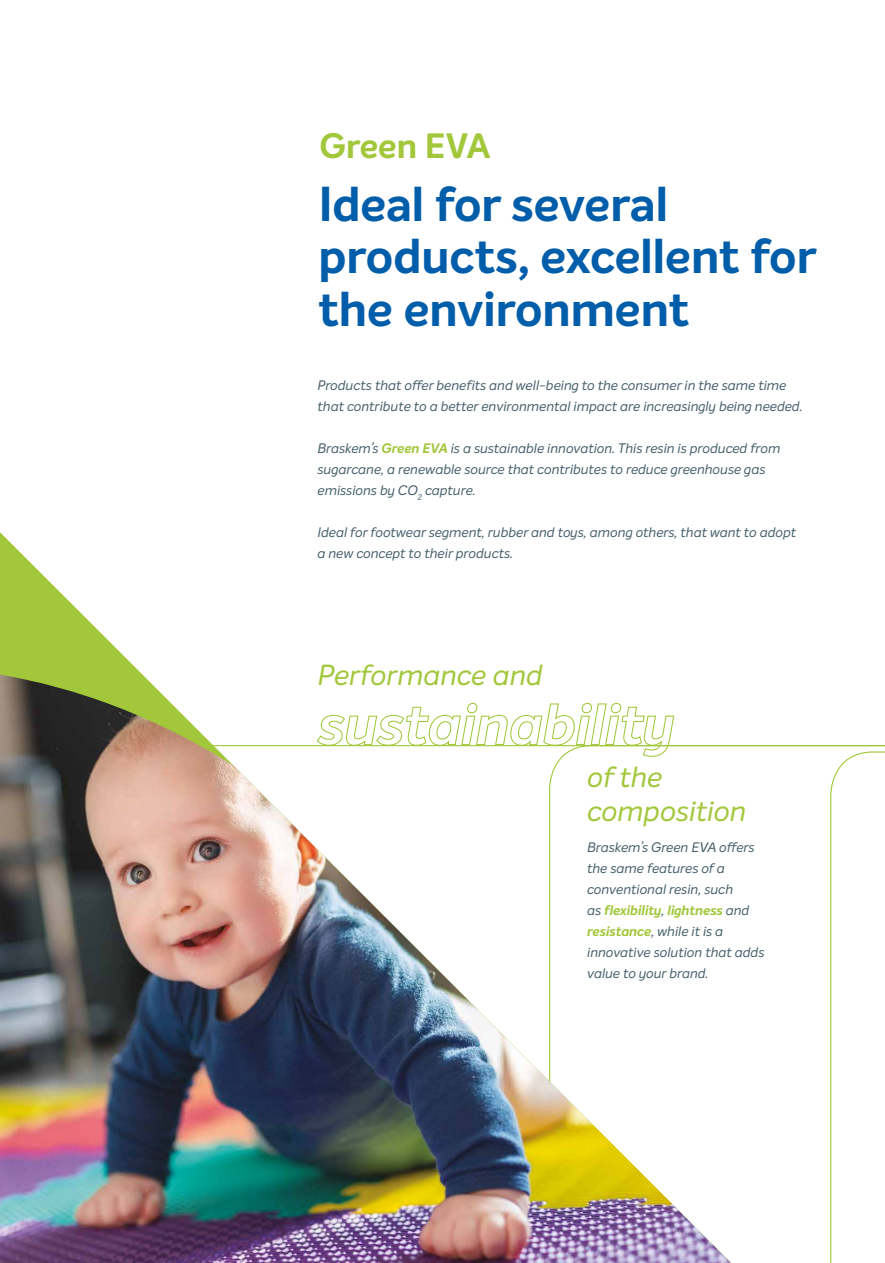
<style>
.page{position:relative;width:885px;height:1263px;background:#fff}
.page>*{position:absolute;margin:0;border:0;box-sizing:border-box;transform-origin:0 0}
.t1{font:700 48px/52.5px "Intelo";color:#005da9}
.t2{font:700 34.5px "Intelo";letter-spacing:-.005em;color:#a2c73a}
.t3{font:italic 28.5px/34.2px "Intelo";color:#a2c73a}
.t4{font:italic 13.5px/21px "Intelo";color:#46606c}
.s1{font-weight:700;color:#a2c73a}
</style>
<div class="page">
<svg style="left:731px;top:745px;width:153px;height:2px"></svg>
<svg style="left:830px;top:751px;width:54px;height:512px"></svg>
<svg style="left:0;top:532px;width:143px;height:143px"></svg>
<img style="left:0;top:675px;width:731px;height:588px">
<svg style="left:316px;top:702px;width:358px;height:55px"></svg>
<h2 class="t2" style="left:319px;top:124px;width:172px">Green EVA</h2>
<h1 class="t1" style="left:318px;top:179px;width:499px">Ideal for several products, excellent for the environment</h1>
<p class="t4" style="left:317px;top:375px;width:486px">Products that offer benefits and well-being to the consumer in the same time that contribute to a better environmental impact are increasingly being needed.</p>
<p class="t4" style="left:317px;top:438px;width:464px">Braskem’s <span class="s1">Green EVA</span> is a sustainable innovation. This resin is produced from sugarcane, a renewable source that contributes to reduce greenhouse gas emissions by CO<sub>2</sub> capture.</p>
<p class="t4" style="left:317px;top:522px;width:480px">Ideal for footwear segment, rubber and toys, among others, that want to adopt a new concept to their products.</p>
<h3 class="t3" style="left:317px;top:658px;width:226px">Performance and</h3>
<h3 class="t3" style="left:587px;top:760px;width:161px">of the composition</h3>
<p class="t4" style="left:587px;top:837px;width:179px">Braskem’s Green EVA offers the same features of a conventional resin, such<br>as <span class="s1">flexibility</span>, <span class="s1">lightness</span> and <span class="s1">resistance</span>, while it is a innovative solution that adds value to your brand.</p>
</div>
